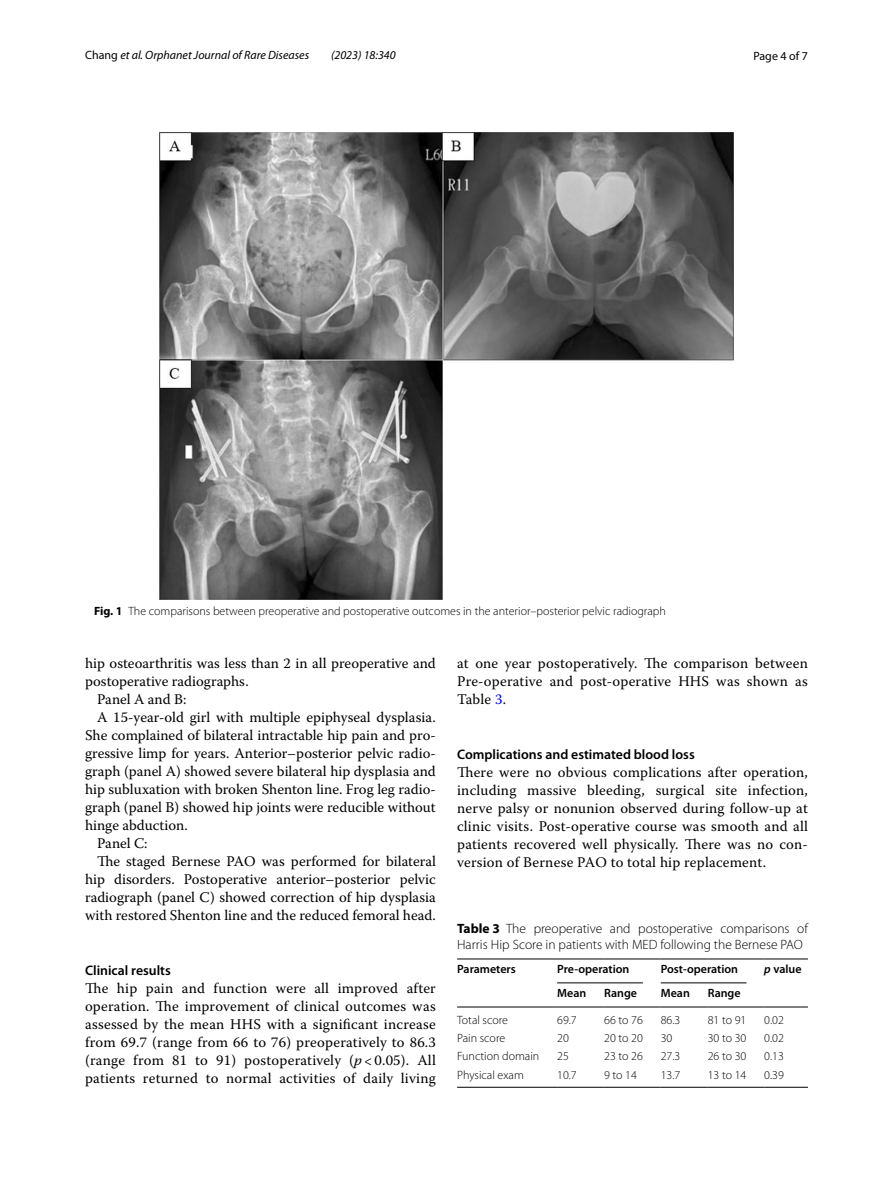
<style>
.page{position:relative;width:893px;height:1187px;background:#fff}
.page>*{position:absolute;margin:0;border:0;box-sizing:border-box;transform-origin:0 0}
.t1{font:14.7px/18px "Warnock Pro";color:#000;text-align:justify}
.t2{font:600 13.8px "Myriad Pro";color:#000}
.t3{font:300 13.5px/16.5px "Myriad Pro";color:#000}
.t4{font:300 12px "Myriad Pro";color:#000}
.t5{font:600 12px "Myriad Pro";color:#000}
.t6{font:italic 12px "Myriad Pro";color:#000}
.t7{font:12px "Myriad Pro";color:#000}
.s1{font-style:normal}
.s2{font-weight:700}
.s3{font-style:italic}
.s4{color:#00f}
</style>
<div class="page">
<img style="left:160px;top:133px;width:573px;height:466px">
<hr style="left:457px;top:958px;width:100px;height:1px;background:#000">
<hr style="left:457px;top:1006px;width:100px;height:1px;background:#000">
<hr style="left:557px;top:958px;width:47px;height:1px;background:#000">
<hr style="left:604px;top:958px;width:57px;height:1px;background:#000">
<hr style="left:661px;top:958px;width:47px;height:1px;background:#000">
<hr style="left:708px;top:958px;width:56px;height:1px;background:#000">
<hr style="left:764px;top:958px;width:44px;height:1px;background:#000">
<hr style="left:764px;top:1006px;width:44px;height:1px;background:#000">
<hr style="left:557px;top:1006px;width:47px;height:1px;background:#000">
<hr style="left:604px;top:1006px;width:57px;height:1px;background:#000">
<hr style="left:661px;top:1006px;width:47px;height:1px;background:#000">
<hr style="left:708px;top:1006px;width:56px;height:1px;background:#000">
<hr style="left:457px;top:1086px;width:100px;height:1px;background:#000">
<hr style="left:557px;top:1086px;width:47px;height:1px;background:#000">
<hr style="left:604px;top:1086px;width:57px;height:1px;background:#000">
<hr style="left:661px;top:1086px;width:47px;height:1px;background:#000">
<hr style="left:708px;top:1086px;width:56px;height:1px;background:#000">
<hr style="left:764px;top:1086px;width:44px;height:1px;background:#000">
<hr style="left:557px;top:982px;width:86px;height:1px;background:#000">
<hr style="left:661px;top:982px;width:85px;height:1px;background:#000">
<p class="t6" style="left:85px;top:48px;width:226px"><span class="s1">Chang</span> et al. Orphanet Journal of Rare Diseases</p>
<p class="t6" style="left:331px;top:48px;width:66px">(2023) 18:340</p>
<p class="t7" style="left:753px;top:48px;width:56px">Page 4 of 7</p>
<p class="t4" style="left:94px;top:604px;width:573px"><span class="s2">Fig. 1</span> The comparisons between preoperative and postoperative outcomes in the anterior–posterior pelvic radiograph</p>
<p class="t1" style="left:85px;top:653px;width:352px">hip osteoarthritis was less than 2 in all preoperative and</p>
<p class="t1" style="left:85px;top:671px;width:165px">postoperative radiographs.</p>
<p class="t1" style="left:97px;top:689px;width:91px">Panel A and B:</p>
<p class="t1" style="left:97px;top:707px;width:340px">A 15-year-old girl with multiple epiphyseal dysplasia.</p>
<p class="t1" style="left:85px;top:725px;width:352px">She complained of bilateral intractable hip pain and pro-</p>
<p class="t1" style="left:85px;top:743px;width:352px">gressive limp for years. Anterior–posterior pelvic radio-</p>
<p class="t1" style="left:85px;top:761px;width:352px">graph (panel A) showed severe bilateral hip dysplasia and</p>
<p class="t1" style="left:85px;top:779px;width:352px">hip subluxation with broken Shenton line. Frog leg radio-</p>
<p class="t1" style="left:85px;top:797px;width:352px">graph (panel B) showed hip joints were reducible without</p>
<p class="t1" style="left:85px;top:815px;width:104px">hinge abduction.</p>
<p class="t1" style="left:97px;top:833px;width:52px">Panel C:</p>
<p class="t1" style="left:97px;top:851px;width:340px">The staged Bernese PAO was performed for bilateral</p>
<p class="t1" style="left:85px;top:869px;width:352px">hip disorders. Postoperative anterior–posterior pelvic</p>
<p class="t1" style="left:85px;top:887px;width:352px">radiograph (panel C) showed correction of hip dysplasia</p>
<p class="t1" style="left:85px;top:905px;width:352px">with restored Shenton line and the reduced femoral head.</p>
<p class="t2" style="left:85px;top:961px;width:87px">Clinical results</p>
<p class="t1" style="left:85px;top:978px;width:352px">The hip pain and function were all improved after operation. The improvement of clinical outcomes was assessed by the mean HHS with a significant increase from 69.7 (range from 66 to 76) preoperatively to 86.3 (range from 81 to 91) postoperatively (<span class="s3">p</span> &lt; 0.05). All patients returned to normal activities of daily living</p>
<p class="t1" style="left:457px;top:653px;width:352px">at one year postoperatively. The comparison between Pre-operative and post-operative HHS was shown as Table <span class="s4">3</span>.</p>
<p class="t2" style="left:457px;top:745px;width:239px">Complications and estimated blood loss</p>
<p class="t1" style="left:457px;top:762px;width:352px">There were no obvious complications after operation, including massive bleeding, surgical site infection, nerve palsy or nonunion observed during follow-up at clinic visits. Post-operative course was smooth and all patients recovered well physically. There was no con&shy;version of Bernese PAO to total hip replacement.</p>
<p class="t3" style="left:457px;top:919px;width:352px"><span class="s2">Table 3</span> The preoperative and postoperative comparisons of<br>Harris Hip Score in patients with MED following the Bernese PAO</p>
<p class="t5" style="left:457px;top:961px;width:60px">Parameters</p>
<p class="t5" style="left:557px;top:961px;width:74px">Pre-operation</p>
<p class="t5" style="left:661px;top:961px;width:79px">Post-operation</p>
<p class="t5" style="left:764px;top:961px;width:39px"><span class="s3">p</span> value</p>
<p class="t5" style="left:557px;top:985px;width:31px">Mean</p>
<p class="t5" style="left:604px;top:985px;width:34px">Range</p>
<p class="t5" style="left:661px;top:985px;width:31px">Mean</p>
<p class="t5" style="left:708px;top:985px;width:34px">Range</p>
<p class="t4" style="left:457px;top:1013px;width:52px">Total score</p>
<p class="t4" style="left:557px;top:1013px;width:21px">69.7</p>
<p class="t4" style="left:604px;top:1013px;width:40px">66 to 76</p>
<p class="t4" style="left:661px;top:1013px;width:21px">86.3</p>
<p class="t4" style="left:708px;top:1013px;width:40px">81 to 91</p>
<p class="t4" style="left:764px;top:1013px;width:21px">0.02</p>
<p class="t4" style="left:457px;top:1031px;width:50px">Pain score</p>
<p class="t4" style="left:557px;top:1031px;width:13px">20</p>
<p class="t4" style="left:604px;top:1031px;width:40px">20 to 20</p>
<p class="t4" style="left:661px;top:1031px;width:13px">30</p>
<p class="t4" style="left:708px;top:1031px;width:40px">30 to 30</p>
<p class="t4" style="left:764px;top:1031px;width:21px">0.02</p>
<p class="t4" style="left:457px;top:1049px;width:84px">Function domain</p>
<p class="t4" style="left:557px;top:1049px;width:13px">25</p>
<p class="t4" style="left:604px;top:1049px;width:40px">23 to 26</p>
<p class="t4" style="left:661px;top:1049px;width:21px">27.3</p>
<p class="t4" style="left:708px;top:1049px;width:40px">26 to 30</p>
<p class="t4" style="left:764px;top:1049px;width:21px">0.13</p>
<p class="t4" style="left:457px;top:1067px;width:68px">Physical exam</p>
<p class="t4" style="left:557px;top:1067px;width:21px">10.7</p>
<p class="t4" style="left:604px;top:1067px;width:34px">9 to 14</p>
<p class="t4" style="left:661px;top:1067px;width:21px">13.7</p>
<p class="t4" style="left:708px;top:1067px;width:40px">13 to 14</p>
<p class="t4" style="left:764px;top:1067px;width:21px">0.39</p>
</div>
